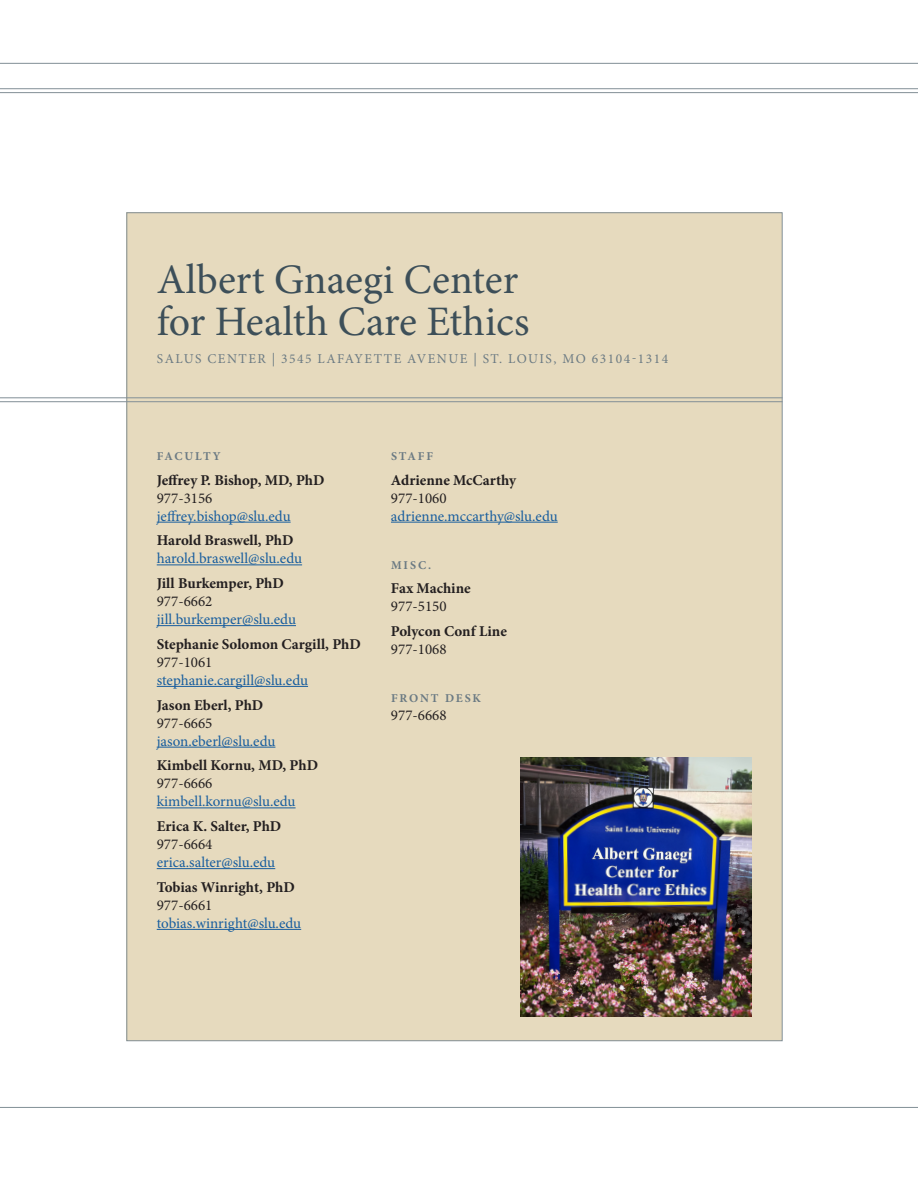
<style>
.page{position:relative;width:918px;height:1188px;background:#fff}
.page>*{position:absolute;margin:0;border:0;box-sizing:border-box;transform-origin:0 0}
.t1{font:42px/42px "Minion Pro";color:#3d4f59}
.Text_No_Indent{font:15px "Minion Pro";letter-spacing:-.005em;color:#175d9e}
.Phone_List_Name{font:700 15px "Minion Pro";color:#231f20}
.Text_No_Indent-2{font:15px "Minion Pro";color:#231f20}
.t2{font:13.5px "Minion Pro";letter-spacing:.11em;color:#6b7a83}
.Subhead_2{font:700 12px "Minion Pro";letter-spacing:.16em;color:#6b7a83}
</style>
<div class="page">
<hr style="left:0;top:88px;width:918px;height:1px;background:#828f96">
<hr style="left:0;top:92px;width:918px;height:1px;background:#828f96">
<hr style="left:0;top:63px;width:918px;height:1px;background:#828f96">
<hr style="left:0;top:1107px;width:918px;height:1px;background:#828f96">
<div style="left:127px;top:213px;width:655px;height:828px;background:#e6dabe"></div>
<hr style="left:157px;top:522px;width:134px;height:1px;background:#175d9e">
<hr style="left:157px;top:565px;width:145px;height:1px;background:#175d9e">
<hr style="left:157px;top:625px;width:139px;height:1px;background:#175d9e">
<hr style="left:157px;top:686px;width:151px;height:1px;background:#175d9e">
<hr style="left:157px;top:747px;width:118px;height:1px;background:#175d9e">
<hr style="left:157px;top:808px;width:139px;height:1px;background:#175d9e">
<hr style="left:157px;top:868px;width:118px;height:1px;background:#175d9e">
<hr style="left:157px;top:929px;width:144px;height:1px;background:#175d9e">
<hr style="left:391px;top:522px;width:167px;height:1px;background:#175d9e">
<img style="left:521px;top:757px;width:231px;height:259px">
<hr style="left:0;top:397px;width:783px;height:1px;background:#828f96">
<hr style="left:0;top:401px;width:783px;height:1px;background:#828f96">
<p class="t1" style="left:157px;top:259px;width:374px">Albert Gnaegi Center for Health Care Ethics</p>
<p class="t2" style="left:157px;top:349px;width:513px">SALUS CENTER | 3545 LAFAYETTE AVENUE | ST. LOUIS, MO 63104-1314</p>
<p class="Subhead_2" style="left:157px;top:448px;width:65px">FACULTY</p>
<p class="Phone_List_Name" style="left:157px;top:469px;width:169px">Jeffrey P. Bishop, MD, PhD</p>
<p class="Text_No_Indent-2" style="left:157px;top:488px;width:57px">977-3156</p>
<p class="Text_No_Indent" style="left:157px;top:506px;width:135px">jeffrey.bishop@slu.edu</p>
<p class="Phone_List_Name" style="left:157px;top:530px;width:138px">Harold Braswell, PhD</p>
<p class="Text_No_Indent" style="left:157px;top:549px;width:147px">harold.braswell@slu.edu</p>
<p class="Phone_List_Name" style="left:157px;top:573px;width:129px">Jill Burkemper, PhD</p>
<p class="Text_No_Indent-2" style="left:157px;top:591px;width:57px">977-6662</p>
<p class="Text_No_Indent" style="left:157px;top:609px;width:141px">jill.burkemper@slu.edu</p>
<p class="Phone_List_Name" style="left:157px;top:634px;width:206px">Stephanie Solomon Cargill, PhD</p>
<p class="Text_No_Indent-2" style="left:157px;top:652px;width:57px">977-1061</p>
<p class="Text_No_Indent" style="left:157px;top:670px;width:153px">stephanie.cargill@slu.edu</p>
<p class="Phone_List_Name" style="left:157px;top:694px;width:108px">Jason Eberl, PhD</p>
<p class="Text_No_Indent-2" style="left:157px;top:713px;width:57px">977-6665</p>
<p class="Text_No_Indent" style="left:157px;top:731px;width:120px">jason.eberl@slu.edu</p>
<p class="Phone_List_Name" style="left:157px;top:755px;width:163px">Kimbell Kornu, MD, PhD</p>
<p class="Text_No_Indent-2" style="left:157px;top:774px;width:57px">977-6666</p>
<p class="Text_No_Indent" style="left:157px;top:792px;width:140px">kimbell.kornu@slu.edu</p>
<p class="Phone_List_Name" style="left:157px;top:816px;width:126px">Erica K. Salter, PhD</p>
<p class="Text_No_Indent-2" style="left:157px;top:834px;width:57px">977-6664</p>
<p class="Text_No_Indent" style="left:157px;top:852px;width:120px">erica.salter@slu.edu</p>
<p class="Phone_List_Name" style="left:157px;top:877px;width:140px">Tobias Winright, PhD</p>
<p class="Text_No_Indent-2" style="left:157px;top:895px;width:57px">977-6661</p>
<p class="Text_No_Indent" style="left:157px;top:913px;width:146px">tobias.winright@slu.edu</p>
<p class="Subhead_2" style="left:391px;top:448px;width:44px">STAFF</p>
<p class="Phone_List_Name" style="left:391px;top:469px;width:127px">Adrienne McCarthy</p>
<p class="Text_No_Indent-2" style="left:391px;top:488px;width:57px">977-1060</p>
<p class="Text_No_Indent" style="left:391px;top:506px;width:168px">adrienne.mccarthy@slu.edu</p>
<p class="Subhead_2" style="left:391px;top:556px;width:42px">MISC.</p>
<p class="Phone_List_Name" style="left:391px;top:578px;width:81px">Fax Machine</p>
<p class="Text_No_Indent-2" style="left:391px;top:597px;width:57px">977-5150</p>
<p class="Phone_List_Name" style="left:391px;top:621px;width:118px">Polycon Conf Line</p>
<p class="Text_No_Indent-2" style="left:391px;top:639px;width:57px">977-1068</p>
<p class="Subhead_2" style="left:391px;top:690px;width:92px">FRONT DESK</p>
<p class="Text_No_Indent-2" style="left:391px;top:705px;width:57px">977-6668</p>
</div>
